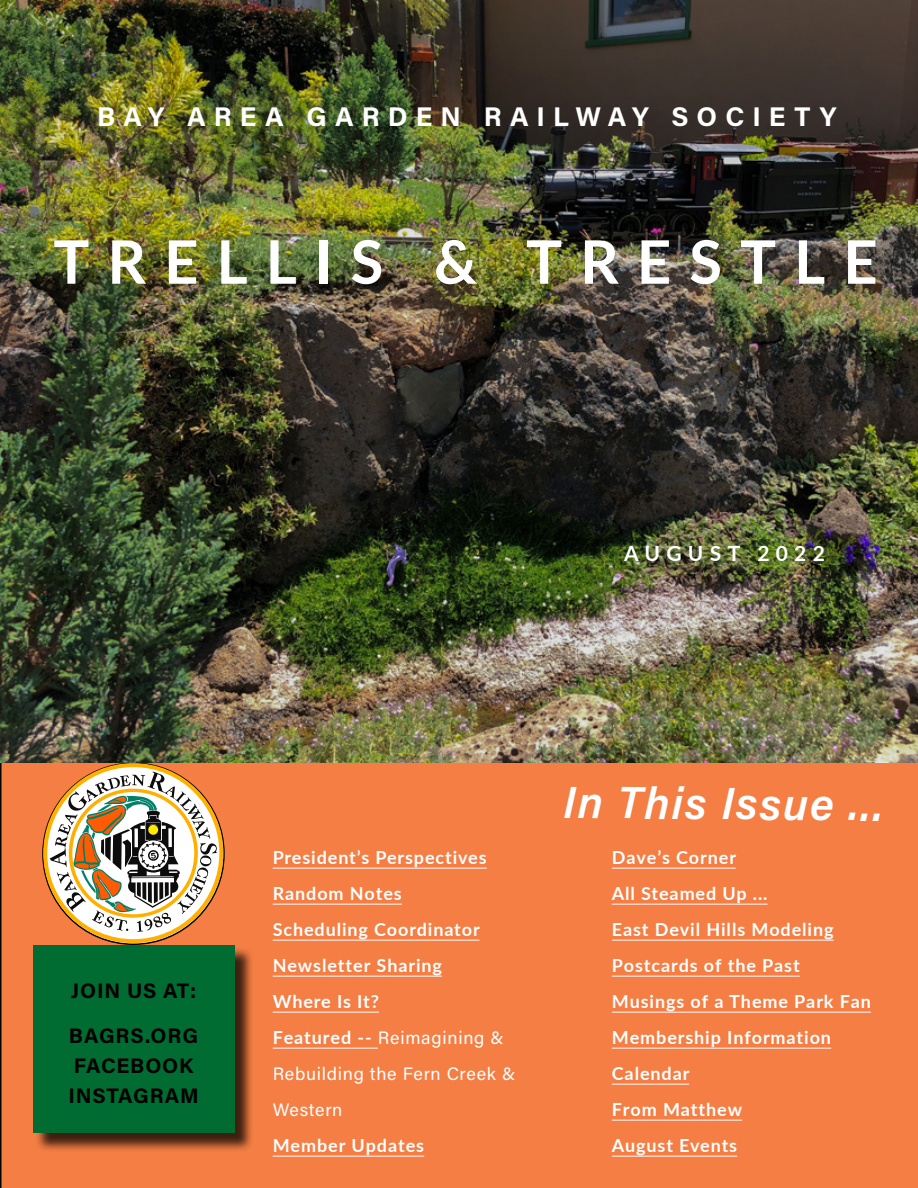
<style>
.page{position:relative;width:918px;height:1188px;background:#fff}
.page>*{position:absolute;margin:0;border:0;box-sizing:border-box;transform-origin:0 0}
.t1{font:700 60px "Lato";letter-spacing:.3em;color:#fff}
.t2{font:italic 600 45px "Acumin Pro";color:#fff}
.t3{font:700 27px "Acumin Pro";letter-spacing:.3em;color:#fff}
.t4{font:700 21px/45px "Acumin Pro";letter-spacing:.04em;color:#000}
.t5{font:700 21px "Lato";letter-spacing:.3em;color:#fff}
.t6{font:700 18px/36px "Lato";letter-spacing:.05em;color:#fff}
.t7{font:18px/36px "Acumin Pro";letter-spacing:.04em;color:#fff}
.s1{font-family:"Lato";font-weight:700}
</style>
<div class="page">
<div style="left:0;top:762px;width:918px;height:426px;background:#f47e43"></div>
<div style="left:35px;top:947px;width:218px;height:205px;background:#000;opacity:.75"></div>
<div style="left:33px;top:945px;width:201px;height:188px;background:#006c32"></div>
<div style="left:259px;top:837px;width:659px;height:324px;background:#f47e43"></div>
<hr style="left:273px;top:868px;width:214px;height:1px;background:#fff">
<hr style="left:273px;top:904px;width:129px;height:1px;background:#fff">
<hr style="left:273px;top:940px;width:206px;height:1px;background:#fff">
<hr style="left:273px;top:976px;width:169px;height:1px;background:#fff">
<hr style="left:273px;top:1012px;width:106px;height:1px;background:#fff">
<hr style="left:273px;top:1048px;width:105px;height:1px;background:#fff">
<hr style="left:273px;top:1156px;width:151px;height:1px;background:#fff">
<hr style="left:612px;top:868px;width:124px;height:1px;background:#fff">
<hr style="left:612px;top:904px;width:156px;height:1px;background:#fff">
<hr style="left:612px;top:940px;width:222px;height:1px;background:#fff">
<hr style="left:612px;top:976px;width:188px;height:1px;background:#fff">
<hr style="left:612px;top:1012px;width:259px;height:1px;background:#fff">
<hr style="left:612px;top:1048px;width:219px;height:1px;background:#fff">
<hr style="left:612px;top:1084px;width:77px;height:1px;background:#fff">
<hr style="left:612px;top:1120px;width:130px;height:1px;background:#fff">
<hr style="left:612px;top:1156px;width:125px;height:1px;background:#fff">
<svg style="left:8px;top:762px;width:251px;height:191px;background:#d67a40"></svg>
<svg style="left:43px;top:763px;width:181px;height:180px"></svg>
<img style="left:0;top:0;width:918px;height:762px">
<h3 class="t3" style="left:97px;top:97px;width:741px">BAY AREA GARDEN RAILWAY SOCIETY</h3>
<h1 class="t1" style="left:53px;top:218px;width:826px">TRELLIS &amp; TRESTLE</h1>
<p class="t5" style="left:624px;top:538px;width:202px">AUGUST 2022</p>
<p class="t4" style="left:69px;top:967px;width:131px">JOIN US AT:<br>BAGRS.ORG</p>
<p class="t4" style="left:68px;top:1050px;width:132px;line-height:30px">FACEBOOK<br>INSTAGRAM</p>
<p class="t6" style="left:273px;top:839px;width:216px">President’s Perspectives<br>Random Notes<br>Scheduling Coordinator<br>Newsletter Sharing<br>Where Is It?</p>
<p class="t7" style="left:273px;top:1019px;width:244px"><span class="s1">Featured --</span> Reimagining &amp;<br>Rebuilding the Fern Creek &amp;<br>Western</p>
<p class="t6" style="left:273px;top:1127px;width:153px">Member Updates</p>
<h2 class="t2" style="left:564px;top:769px;width:321px;rotate:1deg">In This Issue ...</h2>
<p class="t6" style="left:612px;top:839px;width:261px">Dave’s Corner<br>All Steamed Up ...<br>East Devil Hills Modeling<br>Postcards of the Past<br>Musings of a Theme Park Fan<br>Membership Information<br>Calendar<br>From Matthew<br>August Events</p>
</div>
